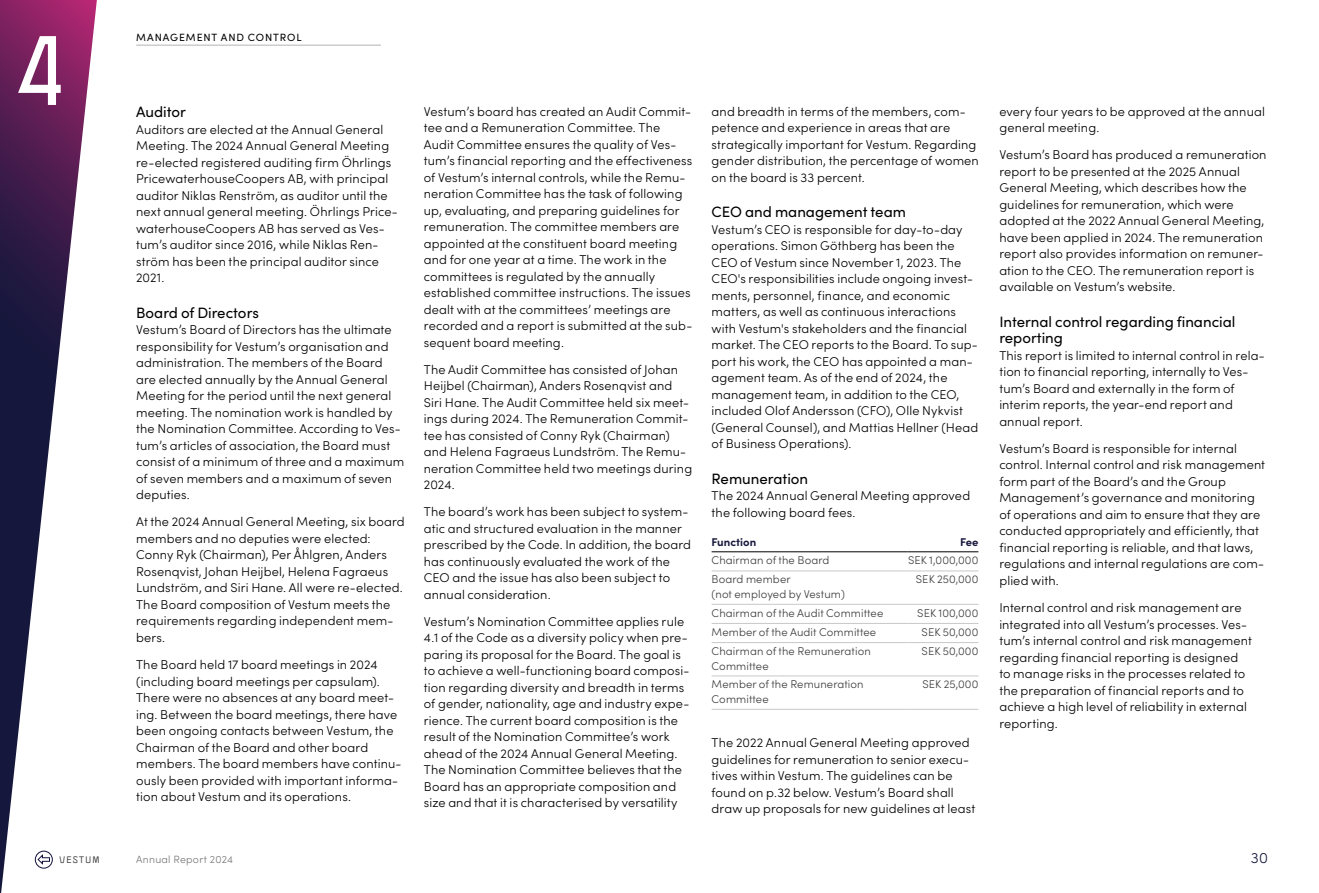
<style>
.page{position:relative;width:1319px;height:893px;background:#fff}
.page>*{position:absolute;margin:0;border:0;box-sizing:border-box;transform-origin:0 0}
.t1{font:700 90px "Politica";color:#fff}
._23_Mellanrubrik_2{font:15px/16.5px "Sofia Pro";color:#000}
.t2{font:300 15px "Sofia Pro";color:#16173c}
._23_Brödtext{font:300 12.75px/16.5px "Sofia Pro";letter-spacing:.01em;color:#000}
._21_Tabellbröd{font:300 11.25px/15px "Sofia Pro";letter-spacing:.01em;color:#3c3c3c}
._21_Tabellhuvud{font:700 11.25px "Sofia Pro";color:#16173c}
.t3{font:10.5px "Sofia Pro";letter-spacing:.085em;color:#000}
.t4{font:300 10.5px "Sofia Pro";letter-spacing:.025em;color:#777}
.t5{font:8.25px "Politica Bold Xp";letter-spacing:.15em;color:#3c3c3c}
</style>
<div class="page">
<svg style="left:0;top:0;width:97px;height:893px"></svg>
<hr style="left:136px;top:45px;width:245px;height:1px;background:#b0b3b5">
<hr style="left:711px;top:551px;width:196px;height:1px;background:#000">
<hr style="left:907px;top:551px;width:71px;height:1px;background:#000">
<hr style="left:711px;top:571px;width:196px;height:1px;background:#c8c8c8">
<hr style="left:907px;top:571px;width:71px;height:1px;background:#c8c8c8">
<hr style="left:711px;top:604px;width:196px;height:1px;background:#c8c8c8">
<hr style="left:907px;top:604px;width:71px;height:1px;background:#c8c8c8">
<hr style="left:711px;top:623px;width:196px;height:1px;background:#c8c8c8">
<hr style="left:907px;top:623px;width:71px;height:1px;background:#c8c8c8">
<hr style="left:711px;top:642px;width:196px;height:1px;background:#c8c8c8">
<hr style="left:907px;top:642px;width:71px;height:1px;background:#c8c8c8">
<hr style="left:711px;top:676px;width:196px;height:1px;background:#c8c8c8">
<hr style="left:907px;top:676px;width:71px;height:1px;background:#c8c8c8">
<hr style="left:711px;top:709px;width:196px;height:1px;background:#c8c8c8">
<hr style="left:907px;top:709px;width:71px;height:1px;background:#c8c8c8">
<svg style="left:35px;top:850px;width:18px;height:19px"></svg>
<h1 class="t1" style="left:17px;top:3px;width:49px">4</h1>
<p class="t3" style="left:136px;top:29px;width:167px">MANAGEMENT AND CONTROL</p>
<p class="_23_Mellanrubrik_2" style="left:136px;top:103px;width:51px">Auditor</p>
<p class="_23_Brödtext" style="left:136px;top:120px;width:263px">Auditors are elected at the Annual General Meeting. The 2024 Annual General Meeting re-elected registered auditing firm Öhrlings PricewaterhouseCoopers AB, with principal auditor Niklas Renström, as auditor until the next annual general meeting. Öhrlings Price&shy;waterhouseCoopers AB has served as Ves&shy;tum’s auditor since 2016, while Niklas Ren&shy;ström has been the principal auditor since 2021.</p>
<p class="_23_Mellanrubrik_2" style="left:136px;top:303px;width:124px">Board of Directors</p>
<p class="_23_Brödtext" style="left:136px;top:321px;width:270px">Vestum’s Board of Directors has the ultimate responsibility for Vestum’s organisation and administration. The members of the Board are elected annually by the Annual General Meeting for the period until the next general meeting. The nomination work is handled by the Nomination Committee. According to Ves&shy;tum’s articles of association, the Board must consist of a minimum of three and a maximum of seven members and a maximum of seven deputies.</p>
<p class="_23_Brödtext" style="left:136px;top:513px;width:270px">At the 2024 Annual General Meeting, six board members and no deputies were elected:<br>Conny Ryk (Chairman), Per Åhlgren, Anders Rosenqvist, Johan Heijbel, Helena Fagraeus Lundström, and Siri Hane. All were re-elected.<br>The Board composition of Vestum meets the requirements regarding independent mem&shy;bers.</p>
<p class="_23_Brödtext" style="left:136px;top:656px;width:267px">The Board held 17 board meetings in 2024 (including board meetings per capsulam).<br>There were no absences at any board meet&shy;ing. Between the board meetings, there have been ongoing contacts between Vestum, the Chairman of the Board and other board members. The board members have continu&shy;ously been provided with important informa&shy;tion about Vestum and its operations.</p>
<p class="_23_Brödtext" style="left:424px;top:102px;width:270px">Vestum’s board has created an Audit Commit&shy;tee and a Remuneration Committee. The Audit Committee ensures the quality of Ves&shy;tum’s financial reporting and the effectiveness of Vestum’s internal controls, while the Remu&shy;neration Committee has the task of following up, evaluating, and preparing guidelines for remuneration. The committee members are appointed at the constituent board meeting and for one year at a time. The work in the committees is regulated by the annually established committee instructions. The issues dealt with at the committees’ meetings are recorded and a report is submitted at the sub&shy;sequent board meeting.</p>
<p class="_23_Brödtext" style="left:424px;top:360px;width:270px">The Audit Committee has consisted of Johan Heijbel (Chairman), Anders Rosenqvist and Siri Hane. The Audit Committee held six meet&shy;ings during 2024. The Remuneration Commit&shy;tee has consisted of Conny Ryk (Chairman) and Helena Fagraeus Lundström. The Remu&shy;neration Committee held two meetings during 2024.</p>
<p class="_23_Brödtext" style="left:424px;top:503px;width:269px">The board’s work has been subject to system&shy;atic and structured evaluation in the manner prescribed by the Code. In addition, the board has continuously evaluated the work of the CEO and the issue has also been subject to annual consideration.</p>
<p class="_23_Brödtext" style="left:424px;top:612px;width:267px">Vestum’s Nomination Committee applies rule 4.1 of the Code as a diversity policy when pre&shy;paring its proposal for the Board. The goal is to achieve a well-functioning board composi&shy;tion regarding diversity and breadth in terms of gender, nationality, age and industry expe&shy;rience. The current board composition is the result of the Nomination Committee’s work ahead of the 2024 Annual General Meeting.<br>The Nomination Committee believes that the Board has an appropriate composition and size and that it is characterised by versatility</p>
<p class="_23_Brödtext" style="left:711px;top:102px;width:269px">and breadth in terms of the members, com&shy;petence and experience in areas that are strategically important for Vestum. Regarding gender distribution, the percentage of women on the board is 33 percent.</p>
<p class="_23_Mellanrubrik_2" style="left:711px;top:203px;width:196px">CEO and management team</p>
<p class="_23_Brödtext" style="left:711px;top:220px;width:268px">Vestum’s CEO is responsible for day-to-day operations. Simon Göthberg has been the CEO of Vestum since November 1, 2023. The CEO's responsibilities include ongoing invest&shy;ments, personnel, finance, and economic matters, as well as continuous interactions with Vestum's stakeholders and the financial market. The CEO reports to the Board. To sup&shy;port his work, the CEO has appointed a man&shy;agement team. As of the end of 2024, the management team, in addition to the CEO, included Olof Andersson (CFO), Olle Nykvist (General Counsel), and Mattias Hellner (Head of Business Operations).</p>
<p class="_23_Mellanrubrik_2" style="left:711px;top:469px;width:98px">Remuneration</p>
<p class="_23_Brödtext" style="left:711px;top:487px;width:260px">The 2024 Annual General Meeting approved the following board fees.</p>
<h4 class="_21_Tabellhuvud" style="left:711px;top:533px;width:46px">Function</h4>
<h4 class="_21_Tabellhuvud" style="left:959px;top:533px;width:20px">Fee</h4>
<p class="_21_Tabellbröd" style="left:711px;top:552px;width:119px">Chairman of the Board</p>
<p class="_21_Tabellbröd" style="left:907px;top:552px;width:72px">SEK 1,000,000</p>
<p class="_21_Tabellbröd" style="left:711px;top:571px;width:135px">Board member<br>(not employed by Vestum)</p>
<p class="_21_Tabellbröd" style="left:915px;top:571px;width:64px">SEK 250,000</p>
<p class="_21_Tabellbröd" style="left:711px;top:605px;width:173px">Chairman of the Audit Committee</p>
<p class="_21_Tabellbröd" style="left:917px;top:605px;width:63px">SEK 100,000</p>
<p class="_21_Tabellbröd" style="left:711px;top:624px;width:166px">Member of the Audit Committee</p>
<p class="_21_Tabellbröd" style="left:921px;top:624px;width:58px">SEK 50,000</p>
<p class="_21_Tabellbröd" style="left:711px;top:643px;width:161px">Chairman of the Remuneration<br>Committee</p>
<p class="_21_Tabellbröd" style="left:921px;top:643px;width:58px">SEK 50,000</p>
<p class="_21_Tabellbröd" style="left:711px;top:676px;width:153px">Member of the Remuneration<br>Committee</p>
<p class="_21_Tabellbröd" style="left:922px;top:676px;width:58px">SEK 25,000</p>
<p class="_23_Brödtext" style="left:711px;top:734px;width:265px">The 2022 Annual General Meeting approved guidelines for remuneration to senior execu&shy;tives within Vestum. The guidelines can be found on p.32 below. Vestum’s Board shall draw up proposals for new guidelines at least</p>
<p class="_23_Brödtext" style="left:999px;top:102px;width:267px">every four years to be approved at the annual general meeting.</p>
<p class="_23_Brödtext" style="left:999px;top:146px;width:269px">Vestum’s Board has produced a remuneration report to be presented at the 2025 Annual General Meeting, which describes how the guidelines for remuneration, which were adopted at the 2022 Annual General Meeting, have been applied in 2024. The remuneration report also provides information on remuner&shy;ation to the CEO. The remuneration report is available on Vestum’s website.</p>
<p class="_23_Mellanrubrik_2" style="left:999px;top:312px;width:238px">Internal control regarding financial reporting</p>
<p class="_23_Brödtext" style="left:999px;top:346px;width:267px">This report is limited to internal control in rela&shy;tion to financial reporting, internally to Ves&shy;tum’s Board and externally in the form of interim reports, the year-end report and annual report.</p>
<p class="_23_Brödtext" style="left:999px;top:439px;width:267px">Vestum’s Board is responsible for internal control. Internal control and risk management form part of the Board’s and the Group Management’s governance and monitoring of operations and aim to ensure that they are conducted appropriately and efficiently, that financial reporting is reliable, and that laws, regulations and internal regulations are com&shy;plied with.</p>
<p class="_23_Brödtext" style="left:999px;top:599px;width:254px">Internal control and risk management are integrated into all Vestum’s processes. Ves&shy;tum’s internal control and risk management regarding financial reporting is designed to manage risks in the processes related to the preparation of financial reports and to achieve a high level of reliability in external reporting.</p>
<p class="t5" style="left:60px;top:854px;width:41px">VESTUM</p>
<p class="t4" style="left:136px;top:852px;width:98px">Annual Report 2024</p>
<p class="t2" style="left:1250px;top:847px;width:19px">30</p>
</div>
